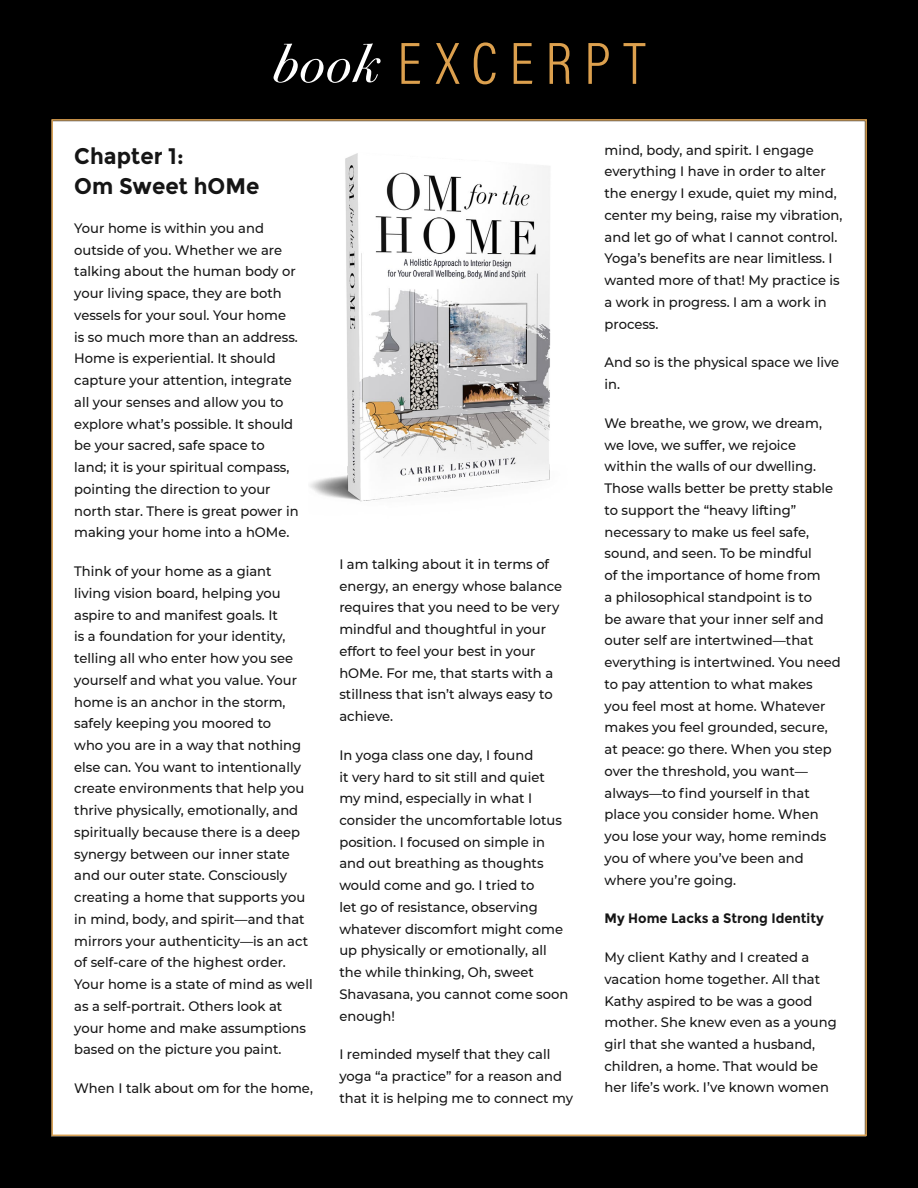
<style>
.page{position:relative;width:918px;height:1188px;background:#000}
.page>*{position:absolute;margin:0;border:0;box-sizing:border-box;transform-origin:0 0}
.t1{font:300 60px "Acumin Pro Cond";letter-spacing:.2em;color:#dca04e}
.t2{font:700 22.5px/30.5px "Montserrat";color:#000;scale:.96 1}
.t3{font:500 13.65px/21.8px "Montserrat";color:#000;scale:.96 1}
.t4{font:700 13.65px "Montserrat";color:#000;scale:.96 1}
.s1{font-family:"Bodoni Svty Two ITCTT";font-weight:400;font-style:italic;font-size:54px;color:#fff}
</style>
<div class="page">
<div style="left:51px;top:120px;width:815px;height:1017px;background:#fff"></div>
<img style="left:310px;top:153px;width:241px;height:349px">
<h1 class="t1" style="left:273px;top:25px;width:374px"><span class="s1">book</span> EXCERPT</h1>
<h2 class="t2" style="left:74px;top:141px;width:194px">Chapter 1:<br>Om Sweet hOMe</h2>
<p class="t3" style="left:74px;top:217px;width:235px">Your home is within you and outside of you. Whether we are talking about the human body or your living space, they are both vessels for your soul. Your home is so much more than an address.<br>Home is experiential. It should capture your attention, integrate all your senses and allow you to explore what’s possible. It should be your sacred, safe space to land; it is your spiritual compass, pointing the direction to your north star. There is great power in making your home into a hOMe.</p>
<p class="t3" style="left:74px;top:560px;width:250px">Think of your home as a giant<br>living vision board, helping you aspire to and manifest goals. It<br>is a foundation for your identity, telling all who enter how you see yourself and what you value. Your home is an anchor in the storm, safely keeping you moored to<br>who you are in a way that nothing else can. You want to intentionally create environments that help you thrive physically, emotionally, and spiritually because there is a deep synergy between our inner state and our outer state. Consciously creating a home that supports you in mind, body, and spirit—and that mirrors your authenticity—is an act of self-care of the highest order.<br>Your home is a state of mind as well as a self-portrait. Others look at your home and make assumptions based on the picture you paint.</p>
<p class="t3" style="left:74px;top:1077px;width:250px">When I talk about om for the home,</p>
<p class="t3" style="left:339px;top:553px;width:234px">I am talking about it in terms of energy, an energy whose balance requires that you need to be very mindful and thoughtful in your effort to feel your best in your hOMe. For me, that starts with a stillness that isn’t always easy to achieve.</p>
<p class="t3" style="left:339px;top:744px;width:240px">In yoga class one day, I found<br>it very hard to sit still and quiet my mind, especially in what I consider the uncomfortable lotus position. I focused on simple in and out breathing as thoughts would come and go. I tried to<br>let go of resistance, observing whatever discomfort might come up physically or emotionally, all the while thinking, Oh, sweet<br>Shavasana, you cannot come soon enough!</p>
<p class="t3" style="left:339px;top:1043px;width:245px">I reminded myself that they call yoga “a practice” for a reason and that it is helping me to connect my</p>
<p class="t3" style="left:605px;top:138px;width:249px">mind, body, and spirit. I engage everything I have in order to alter the energy I exude, quiet my mind, center my being, raise my vibration, and let go of what I cannot control.<br>Yoga’s benefits are near limitless. I wanted more of that! My practice is a work in progress. I am a work in process.</p>
<p class="t3" style="left:605px;top:351px;width:246px">And so is the physical space we live in.</p>
<p class="t3" style="left:605px;top:412px;width:248px">We breathe, we grow, we dream, we love, we suffer, we rejoice within the walls of our dwelling.<br>Those walls better be pretty stable to support the “heavy lifting” necessary to make us feel safe, sound, and seen. To be mindful<br>of the importance of home from<br>a philosophical standpoint is to<br>be aware that your inner self and outer self are intertwined—that everything is intertwined. You need to pay attention to what makes<br>you feel most at home. Whatever makes you feel grounded, secure, at peace: go there. When you step over the threshold, you want— always—to find yourself in that place you consider home. When you lose your way, home reminds you of where you’ve been and where you’re going.</p>
<p class="t4" style="left:605px;top:910px;width:230px">My Home Lacks a Strong Identity</p>
<p class="t3" style="left:605px;top:946px;width:243px">My client Kathy and I created a vacation home together. All that<br>Kathy aspired to be was a good mother. She knew even as a young girl that she wanted a husband, children, a home. That would be her life’s work. I’ve known women</p>
</div>
